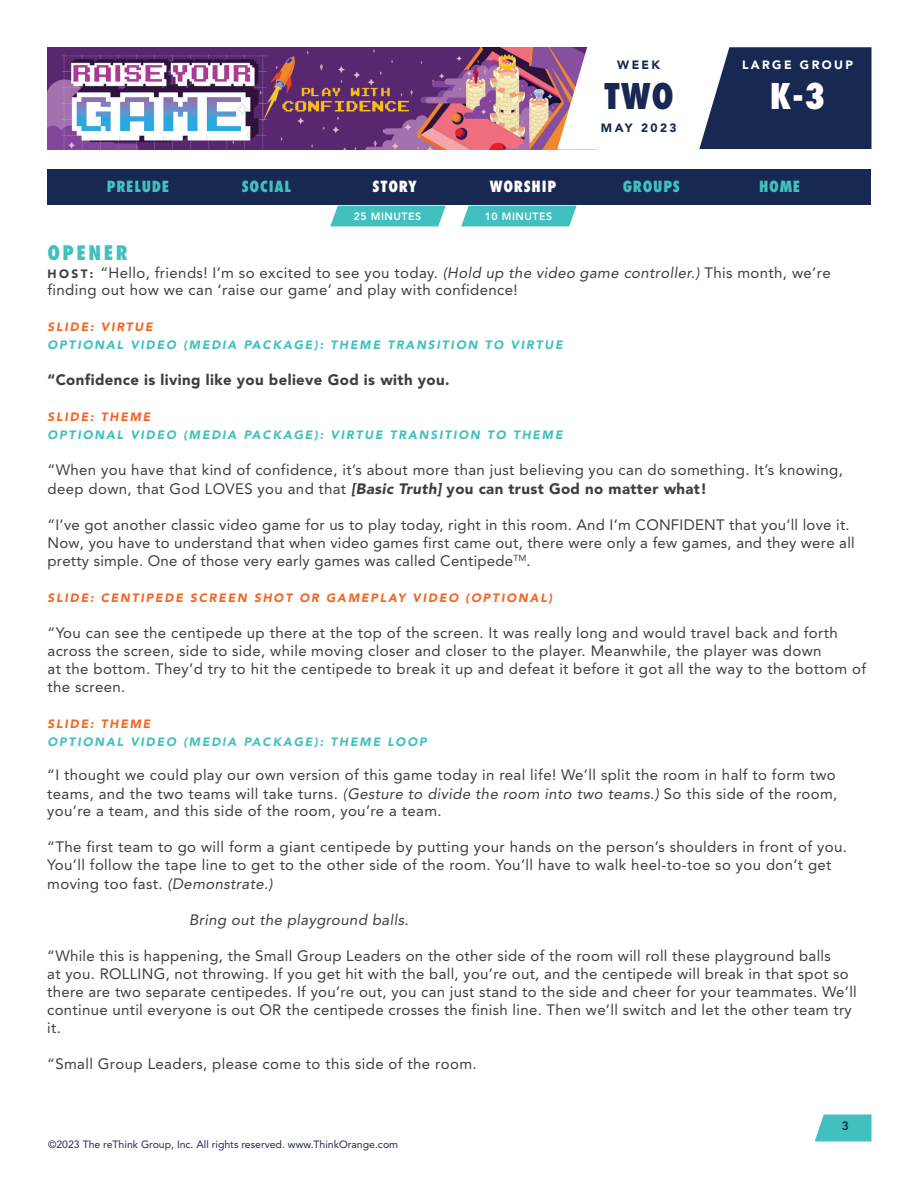
<style>
.page{position:relative;width:918px;height:1188px;background:#fff}
.page>*{position:absolute;margin:0;border:0;box-sizing:border-box;transform-origin:0 0}
.t1{font:800 condensed 34.5px "Futura Std";color:#172953}
.t2{font:800 condensed 34.5px "Futura Std";color:#fff}
.t3{font:800 condensed 19.5px "Futura Std";letter-spacing:.125em;color:#42c0bf}
.Paragraph_Style_1{font:15px/18px "Avenir LT Std";letter-spacing:.025em;color:#3e3e3f}
.t4{font:900 15px "Avenir LT Std";letter-spacing:.025em;color:#3e3e3f}
.Paragraph_Style_1-2{font:italic 15px "Avenir LT Std";letter-spacing:.025em;color:#3e3e3f}
.t5{font:800 condensed 15px "Futura Std";letter-spacing:.05em;color:#42c0bf}
.t6{font:800 condensed 15px "Futura Std";letter-spacing:.05em;color:#fff}
.t7{font:italic 900 12px "Avenir LT Std";letter-spacing:.15em;color:#42c0bf}
.t8{font:italic 900 12px "Avenir LT Std";letter-spacing:.15em;color:#f36624}
.t9{font:900 12px "Avenir LT Std";letter-spacing:.2em;color:#172953}
.t10{font:900 12px "Avenir LT Std";letter-spacing:.2em;color:#fff}
.t11{font:800 12px "Avenir LT Std";color:#172953}
.t12{font:10.5px "Avenir LT Std";color:#172953}
.t13{font:800 10.5px "Avenir LT Std";letter-spacing:.05em;color:#fff}
.s1{font-weight:900;font-size:12px}
.s2{font-style:italic}
.s3{font-weight:900;font-style:italic}
.s4{font-weight:900}
</style>
<div class="page">
<img style="left:47px;top:47px;width:510px;height:102px">
<svg style="left:815px;top:1114px;width:57px;height:28px;background:#57c7c6"></svg>
<svg style="left:557px;top:47px;width:315px;height:103px"></svg>
<svg style="left:330px;top:206px;width:116px;height:20px;background:#4fc4c3"></svg>
<svg style="left:461px;top:206px;width:116px;height:20px;background:#4fc4c3"></svg>
<div style="left:47px;top:170px;width:824px;height:36px;background:#172953"></div>
<p class="t9" style="left:617px;top:58px;width:44px">WEEK</p>
<p class="t10" style="left:742px;top:58px;width:113px">LARGE GROUP</p>
<h1 class="t1" style="left:604px;top:75px;width:72px">TWO</h1>
<h1 class="t2" style="left:770px;top:75px;width:57px">K-3</h1>
<p class="t9" style="left:601px;top:121px;width:77px">MAY 2023</p>
<p class="t5" style="left:107px;top:177px;width:64px">PRELUDE</p>
<p class="t5" style="left:242px;top:177px;width:51px">SOCIAL</p>
<p class="t6" style="left:373px;top:177px;width:46px">STORY</p>
<p class="t6" style="left:490px;top:177px;width:68px">WORSHIP</p>
<p class="t5" style="left:623px;top:177px;width:59px">GROUPS</p>
<p class="t5" style="left:759px;top:177px;width:43px">HOME</p>
<p class="t13" style="left:354px;top:210px;width:69px">25 MINUTES</p>
<p class="t13" style="left:485px;top:210px;width:69px">10 MINUTES</p>
<h2 class="t3" style="left:48px;top:240px;width:82px">OPENER</h2>
<p class="Paragraph_Style_1" style="left:48px;top:264px;width:785px"><span class="s1">H O S T :</span> “Hello, friends! I’m so excited to see you today. <span class="s2">(Hold up the video game controller.)</span> This month, we’re finding out how we can ‘raise our game’ and play with confidence!</p>
<p class="t8" style="left:48px;top:320px;width:107px">SLIDE: VIRTUE</p>
<p class="t7" style="left:48px;top:338px;width:517px">OPTIONAL VIDEO (MEDIA PACKAGE): THEME TRANSITION TO VIRTUE</p>
<p class="t4" style="left:48px;top:371px;width:403px">“Confidence is living like you believe God is with you.</p>
<p class="t8" style="left:48px;top:410px;width:104px">SLIDE: THEME</p>
<p class="t7" style="left:48px;top:428px;width:517px">OPTIONAL VIDEO (MEDIA PACKAGE): VIRTUE TRANSITION TO THEME</p>
<p class="Paragraph_Style_1" style="left:48px;top:461px;width:797px;line-height:18.6px">“When you have that kind of confidence, it’s about more than just believing you can do something. It’s knowing, deep down, that God LOVES you and that <span class="s3">[Basic Truth]</span> <span class="s4">you can trust God no matter what!</span></p>
<p class="Paragraph_Style_1" style="left:48px;top:516px;width:809px">“I’ve got another classic video game for us to play today, right in this room. And I’m CONFIDENT that you’ll love it.<br>Now, you have to understand that when video games first came out, there were only a few games, and they were all pretty simple. One of those very early games was called Centipede<sup>TM</sup>.</p>
<p class="t8" style="left:48px;top:590px;width:506px">SLIDE: CENTIPEDE SCREEN SHOT OR GAMEPLAY VIDEO (OPTIONAL)</p>
<p class="Paragraph_Style_1" style="left:48px;top:624px;width:820px">“You can see the centipede up there at the top of the screen. It was really long and would travel back and forth across the screen, side to side, while moving closer and closer to the player. Meanwhile, the player was down<br>at the bottom. They’d try to hit the centipede to break it up and defeat it before it got all the way to the bottom of the screen.</p>
<p class="t8" style="left:48px;top:716px;width:104px">SLIDE: THEME</p>
<p class="t7" style="left:48px;top:734px;width:381px">OPTIONAL VIDEO (MEDIA PACKAGE): THEME LOOP</p>
<p class="Paragraph_Style_1" style="left:47px;top:766px;width:792px;text-align:justify">“I thought we could play our own version of this game today in real life! We’ll split the room in half to form two teams, and the two teams will take turns. <span class="s2">(Gesture to divide the room into two teams.)</span> So this side of the room, you’re a team, and this side of the room, you’re a team.</p>
<p class="Paragraph_Style_1" style="left:47px;top:838px;width:801px">“The first team to go will form a giant centipede by putting your hands on the person’s shoulders in front of you.<br>You’ll follow the tape line to get to the other side of the room. You’ll have to walk heel-to-toe so you don’t get moving too fast. <span class="s2">(Demonstrate.)</span></p>
<p class="Paragraph_Style_1-2" style="left:189px;top:911px;width:221px">Bring out the playground balls.</p>
<p class="Paragraph_Style_1" style="left:47px;top:946px;width:811px">“While this is happening, the Small Group Leaders on the other side of the room will roll these playground balls<br>at you. ROLLING, not throwing. If you get hit with the ball, you’re out, and the centipede will break in that spot so there are two separate centipedes. If you’re out, you can just stand to the side and cheer for your teammates. We’ll continue until everyone is out OR the centipede crosses the finish line. Then we’ll switch and let the other team try it.</p>
<p class="Paragraph_Style_1" style="left:47px;top:1054px;width:431px">“Small Group Leaders, please come to this side of the room.</p>
<p class="t12" style="left:48px;top:1138px;width:352px">©2023 The reThink Group, Inc. All rights reserved. www.ThinkOrange.com</p>
<p class="t11" style="left:842px;top:1118px;width:9px">3</p>
</div>
